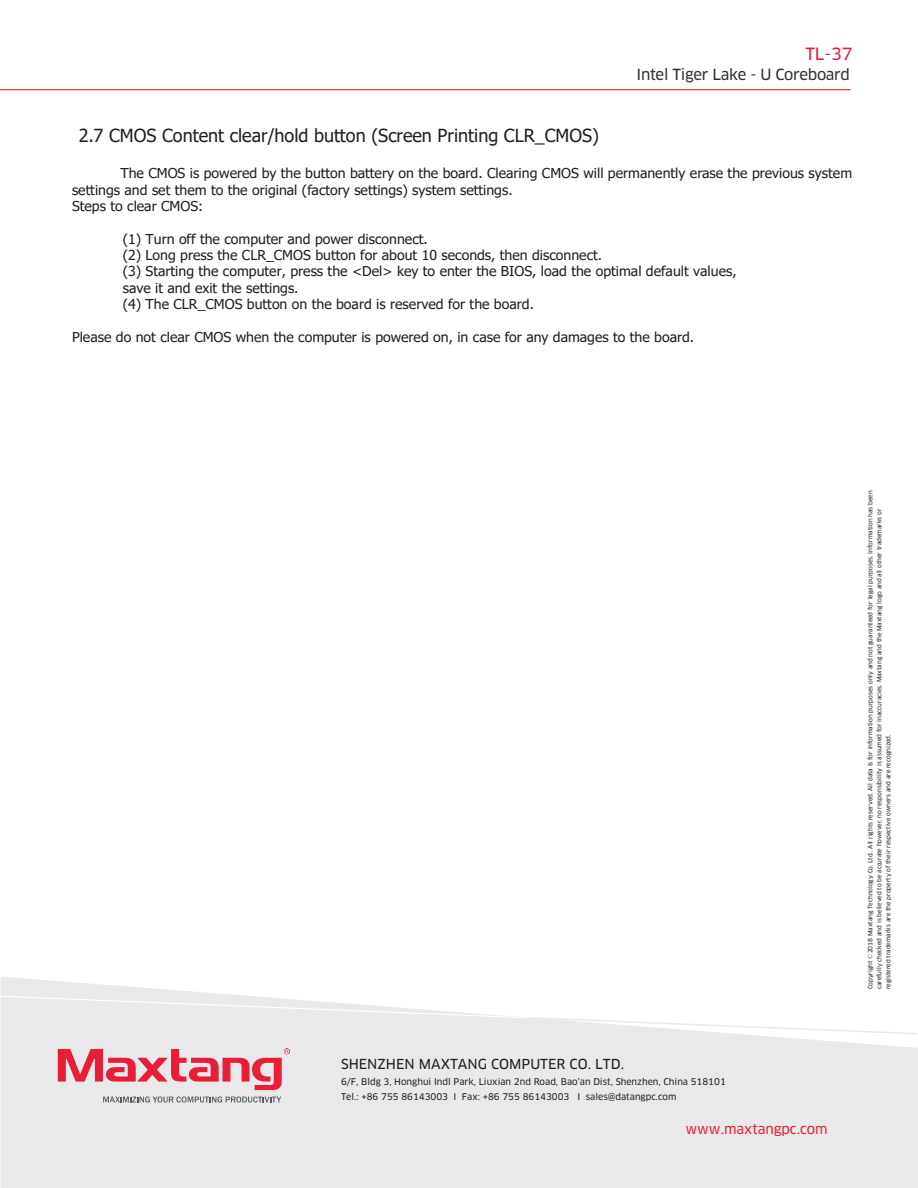
<style>
.page{position:relative;width:918px;height:1188px;background:#fff}
.page>*{position:absolute;margin:0;border:0;box-sizing:border-box;transform-origin:0 0}
.t1{font:18px "Tahoma";color:#221e1f}
.t2{font:16.5px "Clan Pro News";color:#ed1936}
.t3{font:15px "Clan Pro News";letter-spacing:-.02em;color:#2f2f2f}
.t4{font:13.65px/16.4px "Tahoma";color:#221e1f}
.t5{font:13.5px "Clan Pro News";color:#221e1f}
.t6{font:13.5px "Clan Pro News";color:#ea1d37}
.t7{font:9px/15px "Clan Pro News";color:#221e1f}
.t8{font:6px/9px "Clan Pro News";color:#221e1f}
</style>
<div class="page">
<hr style="left:0;top:89px;width:851px;height:1px;background:#ea1d37">
<svg style="left:0;top:977px;width:918px;height:211px;background:#ebebed"></svg>
<svg style="left:0;top:995px;width:918px;height:40px"></svg>
<svg style="left:58px;top:1048px;width:232px;height:42px;background:#e99aa6"></svg>
<svg style="left:103px;top:1096px;width:178px;height:7px"></svg>
<svg style="left:868px;top:954px;width:4px;height:5px"></svg>
<p class="t2" style="left:805px;top:44px;width:49px">TL-37</p>
<p class="t3" style="left:636px;top:66px;width:215px">Intel Tiger Lake - U Coreboard</p>
<h1 class="t1" style="left:79px;top:123px;width:522px">2.7 CMOS Content clear/hold button (Screen Printing CLR_CMOS)</h1>
<p class="t4" style="left:72px;top:166px;width:782px;text-indent:48px">The CMOS is powered by the button battery on the board. Clearing CMOS will permanently erase the previous system settings and set them to the original (factory settings) system settings.<br>Steps to clear CMOS:</p>
<p class="t4" style="left:123px;top:231px;width:615px">(1) Turn off the computer and power disconnect.<br>(2) Long press the CLR_CMOS button for about 10 seconds, then disconnect.<br>(3) Starting the computer, press the &lt;Del&gt; key to enter the BIOS, load the optimal default values, save it and exit the settings.<br>(4) The CLR_CMOS button on the board is reserved for the board.</p>
<p class="t4" style="left:72px;top:329px;width:624px">Please do not clear CMOS when the computer is powered on, in case for any damages to the board.</p>
<p class="t5" style="left:341px;top:1056px;width:285px">SHENZHEN MAXTANG COMPUTER CO. LTD.</p>
<p class="t7" style="left:341px;top:1075px;width:386px">6/F, Bldg 3, Honghui Indl Park, Liuxian 2nd Road, Bao’an Dist, Shenzhen, China 518101<br>Tel.: +86 755 86143003 I Fax: +86 755 86143003 I sales@datangpc.com</p>
<p class="t6" style="left:685px;top:1121px;width:144px">www.maxtangpc.com</p>
<p class="t8" style="left:866px;top:989px;width:500px;rotate:-90deg">Copyright 2018 Maxtang Technology Co. Ltd.. All rights reserved. All data is for information purposes only and not guaranteed for legal purposes. Information has been carefully checked and is believed to be accurate however, no responsibility is assumed for inaccuracies. Maxtang and the Maxtang logo and all other trademarks or registered trademarks are the property of their respective owners and are recognized.</p>
</div>
